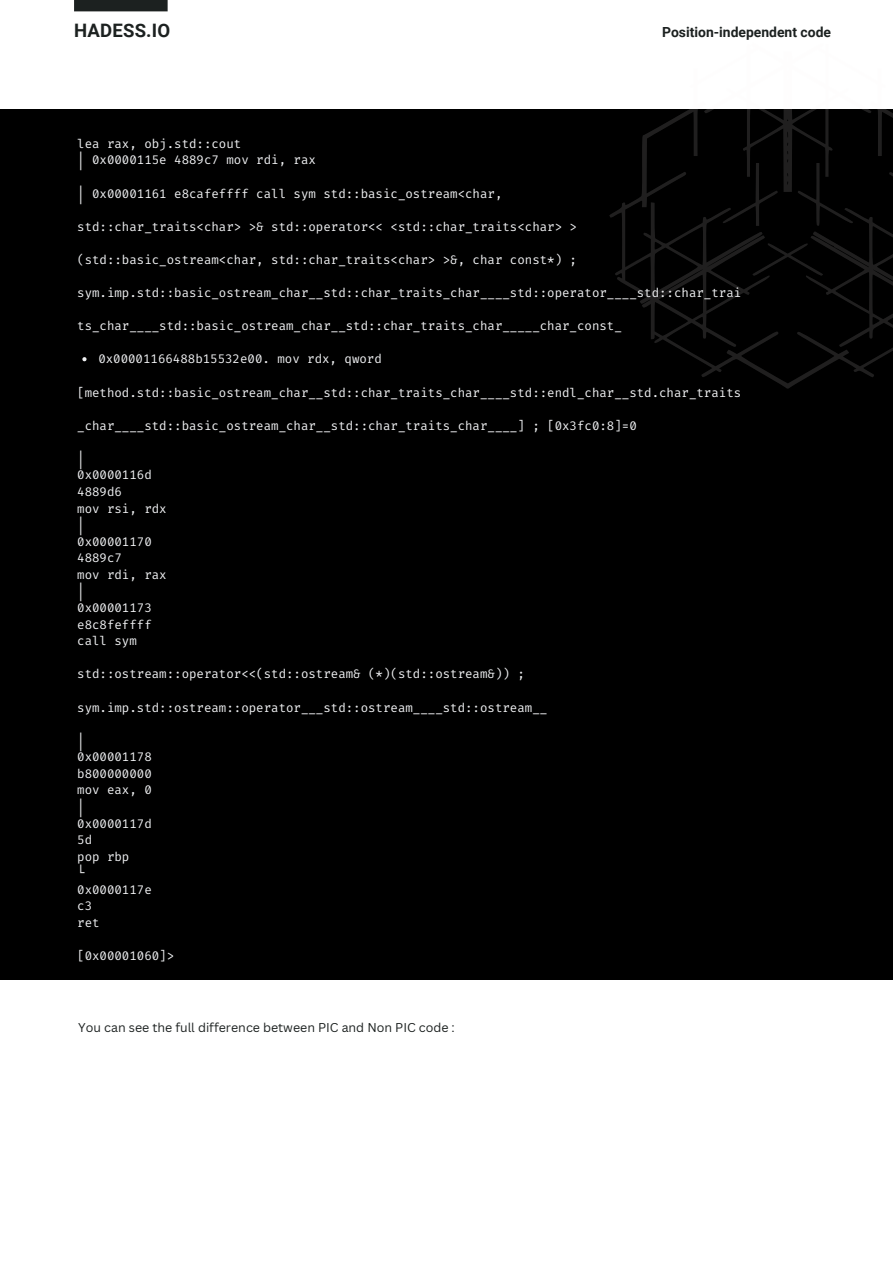
<style>
.page{position:relative;width:893px;height:1264px;background:#fff}
.page>*{position:absolute;margin:0;border:0;box-sizing:border-box;transform-origin:0 0}
.t1{font:700 18.6px "Roboto";letter-spacing:.015em;color:#1c2120}
.t2{font:700 13.95px "Roboto";color:#1c2120}
.t3{font:12.45px "Fira Code";color:#eff0f2}
.t4{font:12.45px "Canva Sans";color:#1c2120}
</style>
<div class="page">
<div style="left:74px;top:0;width:94px;height:11px;background:#1c2120"></div>
<div style="left:0;top:109px;width:892px;height:870px;background:#000"></div>
<svg style="left:82px;top:357px;width:4px;height:4px"></svg>
<svg style="left:609px;top:109px;width:283px;height:280px"></svg>
<svg style="left:722px;top:163px;width:56px;height:63px"></svg>
<svg style="left:797px;top:163px;width:58px;height:63px"></svg>
<svg style="left:752px;top:242px;width:71px;height:34px"></svg>
<p class="t1" style="left:74px;top:20px;width:98px">HADESS.IO</p>
<p class="t2" style="left:662px;top:24px;width:170px">Position-independent code</p>
<p class="t3" style="left:77px;top:135px;width:166px">lea rax, obj.std::cout</p>
<p class="t3" style="left:77px;top:152px;width:240px">│ 0x0000115e 4889c7 mov rdi, rax</p>
<p class="t3" style="left:77px;top:185px;width:427px">│ 0x00001161 e8cafeffff call sym std::basic_ostream&lt;char,</p>
<p class="t3" style="left:77px;top:218px;width:501px">std::char_traits&lt;char&gt; &gt;&amp; std::operator&lt;&lt; &lt;std::char_traits&lt;char&gt; &gt;</p>
<p class="t3" style="left:77px;top:251px;width:501px">(std::basic_ostream&lt;char, std::char_traits&lt;char&gt; &gt;&amp;, char const*) ;</p>
<p class="t3" style="left:77px;top:285px;width:665px">sym.imp.std::basic_ostream_char__std::char_traits_char____std::operator____std::char_trai</p>
<p class="t3" style="left:77px;top:318px;width:546px">ts_char____std::basic_ostream_char__std::char_traits_char_____char_const_</p>
<p class="t3" style="left:98px;top:351px;width:285px">0x00001166488b15532e00. mov rdx, qword</p>
<p class="t3" style="left:77px;top:384px;width:665px">[method.std::basic_ostream_char__std::char_traits_char____std::endl_char__std.char_traits</p>
<p class="t3" style="left:77px;top:417px;width:561px">_char____std::basic_ostream_char__std::char_traits_char____] ; [0x3fc0:8]=0</p>
<p class="t3" style="left:77px;top:450px;width:9px">│</p>
<p class="t3" style="left:77px;top:467px;width:76px">0x0000116d</p>
<p class="t3" style="left:77px;top:483px;width:46px">4889d6</p>
<p class="t3" style="left:77px;top:500px;width:91px">mov rsi, rdx</p>
<p class="t3" style="left:77px;top:517px;width:9px">│</p>
<p class="t3" style="left:77px;top:533px;width:76px">0x00001170</p>
<p class="t3" style="left:77px;top:550px;width:46px">4889c7</p>
<p class="t3" style="left:77px;top:566px;width:91px">mov rdi, rax</p>
<p class="t3" style="left:77px;top:583px;width:9px">│</p>
<p class="t3" style="left:77px;top:599px;width:76px">0x00001173</p>
<p class="t3" style="left:77px;top:616px;width:76px">e8c8feffff</p>
<p class="t3" style="left:77px;top:633px;width:61px">call sym</p>
<p class="t3" style="left:77px;top:666px;width:449px">std::ostream::operator&lt;&lt;(std::ostream&amp; (*)(std::ostream&amp;)) ;</p>
<p class="t3" style="left:77px;top:699px;width:471px">sym.imp.std::ostream::operator___std::ostream____std::ostream__</p>
<p class="t3" style="left:77px;top:732px;width:9px">│</p>
<p class="t3" style="left:77px;top:749px;width:76px">0x00001178</p>
<p class="t3" style="left:77px;top:765px;width:76px">b800000000</p>
<p class="t3" style="left:77px;top:782px;width:76px">mov eax, 0</p>
<p class="t3" style="left:77px;top:798px;width:9px">│</p>
<p class="t3" style="left:77px;top:815px;width:76px">0x0000117d</p>
<p class="t3" style="left:77px;top:831px;width:16px">5d</p>
<p class="t3" style="left:77px;top:848px;width:54px">pop rbp</p>
<p class="t3" style="left:77px;top:865px;width:9px">└</p>
<p class="t3" style="left:77px;top:881px;width:76px">0x0000117e</p>
<p class="t3" style="left:77px;top:898px;width:16px">c3</p>
<p class="t3" style="left:77px;top:914px;width:24px">ret</p>
<p class="t3" style="left:77px;top:947px;width:98px">[0x00001060]&gt;</p>
<p class="t4" style="left:78px;top:1018px;width:378px">You can see the full difference between PIC and Non PIC code :</p>
</div>
